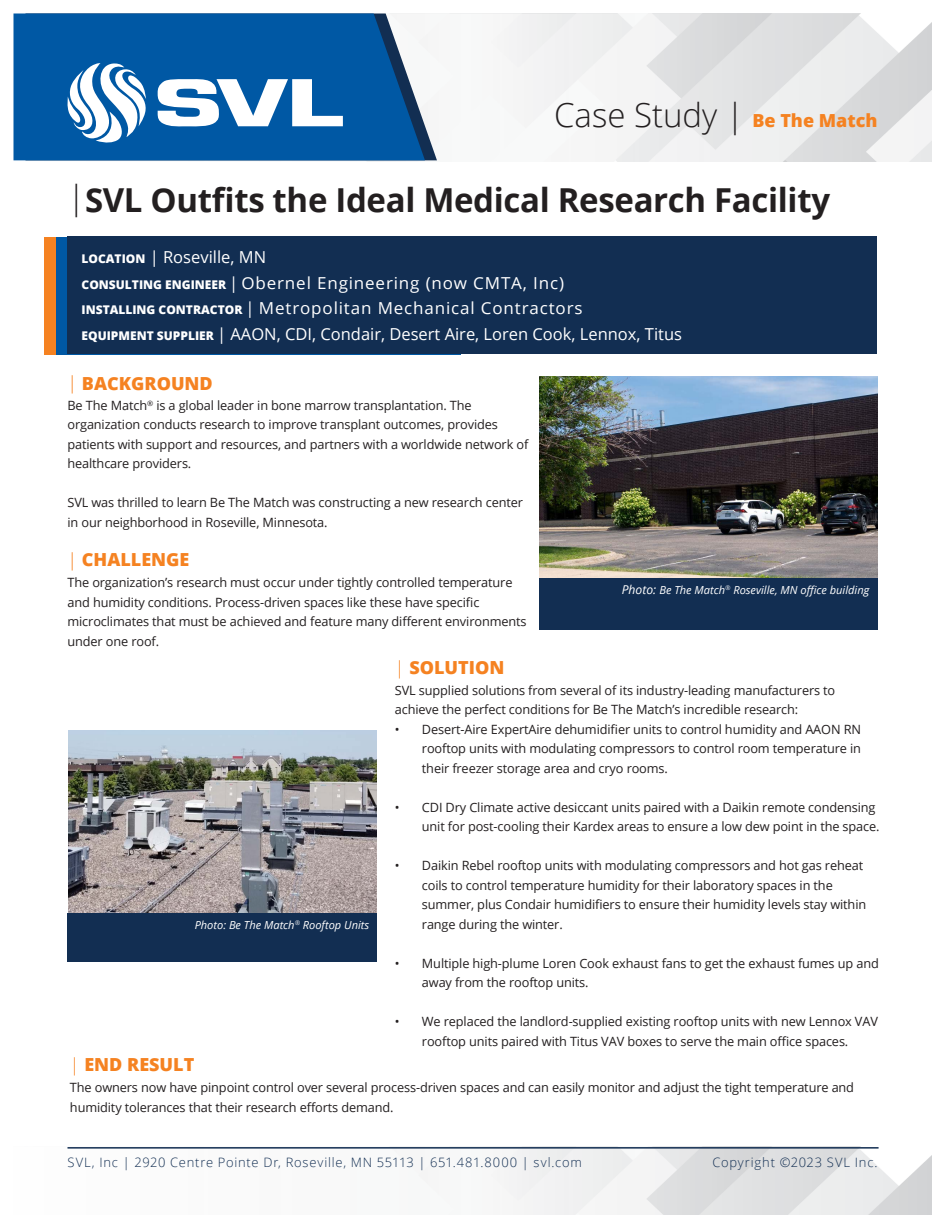
<style>
.page{position:relative;width:945px;height:1215px;background:#fff}
.page>*{position:absolute;margin:0;border:0;box-sizing:border-box;transform-origin:0 0}
.t1{font:700 33px "Open Sans";letter-spacing:-.01em;color:#231f20}
.t2{font:300 33px "Open Sans";color:#231f20}
.t3{font:800 18px "Open Sans";color:#f58221}
.t4{font:16.5px/25.5px "Open Sans";letter-spacing:.05em;color:#fff}
.t5{font:300 12.9px "Open Sans";letter-spacing:.06em;color:#122e52}
.t6{font:12.75px/19.5px "Open Sans";letter-spacing:-.01em;color:#231f20}
.t7{font:italic 11.1px "Open Sans";color:#fff}
.s1{font-weight:800;font-size:18px;color:#f58221}
.s2{font-weight:300}
.s3{font-weight:800;font-size:12px}
.s4{font-size:12.15px}
</style>
<div class="page">
<div style="left:45px;top:237px;width:405px;height:117px;background:#f58221"></div>
<div style="left:56px;top:237px;width:405px;height:117px;background:#0058a4"></div>
<div style="left:68px;top:237px;width:810px;height:117px;background:#122e52"></div>
<img style="left:67px;top:1147px;width:865px;height:68px">
<img style="left:13px;top:14px;width:919px;height:147px">
<svg style="left:425px;top:14px;width:12px;height:146px;fill:#f6f6f6"></svg>
<svg style="left:14px;top:14px;width:411px;height:146px;background:#0c5ea5"></svg>
<hr style="left:68px;top:1147px;width:811px;height:2px;background:#122e52">
<svg style="left:66px;top:63px;width:81px;height:81px"></svg>
<svg style="left:158px;top:79px;width:185px;height:48px"></svg>
<div style="left:539px;top:577px;width:339px;height:53px;background:#122e52"></div>
<img style="left:539px;top:377px;width:338px;height:201px">
<img style="left:68px;top:731px;width:309px;height:182px">
<div style="left:68px;top:913px;width:309px;height:49px;background:#122e52"></div>
<h1 class="t2" style="left:554px;top:93px;width:325px">Case Study | <span class="s1">Be The Match</span></h1>
<h1 class="t1" style="left:68px;top:176px;width:764px"><span class="s2">|</span>SVL Outfits the Ideal Medical Research Facility</h1>
<p class="t4" style="left:82px;top:244px;width:602px"><span class="s3">LOCATION</span> | Roseville, MN<br><span class="s3">CONSULTING ENGINEER</span> | Obernel Engineering (now CMTA, Inc)<br><span class="s3">INSTALLING CONTRACTOR</span> | Metropolitan Mechanical Contractors<br><span class="s3">EQUIPMENT SUPPLIER</span> | AAON, CDI, Condair, Desert Aire, Loren Cook, Lennox, Titus</p>
<h2 class="t3" style="left:68px;top:370px;width:147px"><span class="s2">|</span> BACKGROUND</h2>
<p class="t6" style="left:67px;top:395px;width:462px">Be The Match<sup>®</sup> is a global leader in bone marrow transplantation. The organization conducts research to improve transplant outcomes, provides patients with support and resources, and partners with a worldwide network of healthcare providers.</p>
<p class="t6" style="left:67px;top:493px;width:457px">SVL was thrilled to learn Be The Match was constructing a new research center in our neighborhood in Roseville, Minnesota.</p>
<h2 class="t3" style="left:68px;top:546px;width:124px"><span class="s2">|</span> CHALLENGE</h2>
<p class="t6" style="left:68px;top:573px;width:461px">The organization’s research must occur under tightly controlled temperature and humidity conditions. Process-driven spaces like these have specific microclimates that must be achieved and feature many different environments under one roof.</p>
<p class="t7" style="left:622px;top:582px;width:249px"><span class="s4">Photo:</span> Be The Match<sup>®</sup> Roseville, MN office building</p>
<p class="t7" style="left:195px;top:917px;width:176px">Photo: Be The Match<sup>®</sup> Rooftop Units</p>
<h2 class="t3" style="left:395px;top:654px;width:111px"><span class="s2">|</span> SOLUTION</h2>
<p class="t6" style="left:395px;top:680px;width:442px">SVL supplied solutions from several of its industry-leading manufacturers to achieve the perfect conditions for Be The Match’s incredible research:</p>
<p class="t6" style="left:422px;top:719px;width:441px;text-align:justify;text-indent:-27px">• Desert-Aire ExpertAire dehumidifier units to control humidity and AAON RN rooftop units with modulating compressors to control room temperature in their freezer storage area and cryo rooms.</p>
<p class="t6" style="left:422px;top:797px;width:459px;text-indent:-27px">• CDI Dry Climate active desiccant units paired with a Daikin remote condensing unit for post-cooling their Kardex areas to ensure a low dew point in the space.</p>
<p class="t6" style="left:422px;top:856px;width:446px;text-indent:-27px">• Daikin Rebel rooftop units with modulating compressors and hot gas reheat coils to control temperature humidity for their laboratory spaces in the summer, plus Condair humidifiers to ensure their humidity levels stay within range during the winter.</p>
<p class="t6" style="left:422px;top:953px;width:458px;text-indent:-27px">• Multiple high-plume Loren Cook exhaust fans to get the exhaust fumes up and away from the rooftop units.</p>
<p class="t6" style="left:395px;top:1012px;width:485px;text-align:center">• We replaced the landlord-supplied existing rooftop units with new Lennox VAV rooftop units paired with Titus VAV boxes to serve the main office spaces.</p>
<h2 class="t3" style="left:70px;top:1051px;width:126px"><span class="s2">|</span> END RESULT</h2>
<p class="t6" style="left:70px;top:1078px;width:786px">The owners now have pinpoint control over several process-driven spaces and can easily monitor and adjust the tight temperature and humidity tolerances that their research efforts demand.</p>
<p class="t5" style="left:68px;top:1154px;width:516px">SVL, Inc | 2920 Centre Pointe Dr, Roseville, MN 55113 | 651.481.8000 | svl.com</p>
<p class="t5" style="left:712px;top:1154px;width:167px">Copyright ©2023 SVL Inc.</p>
</div>
